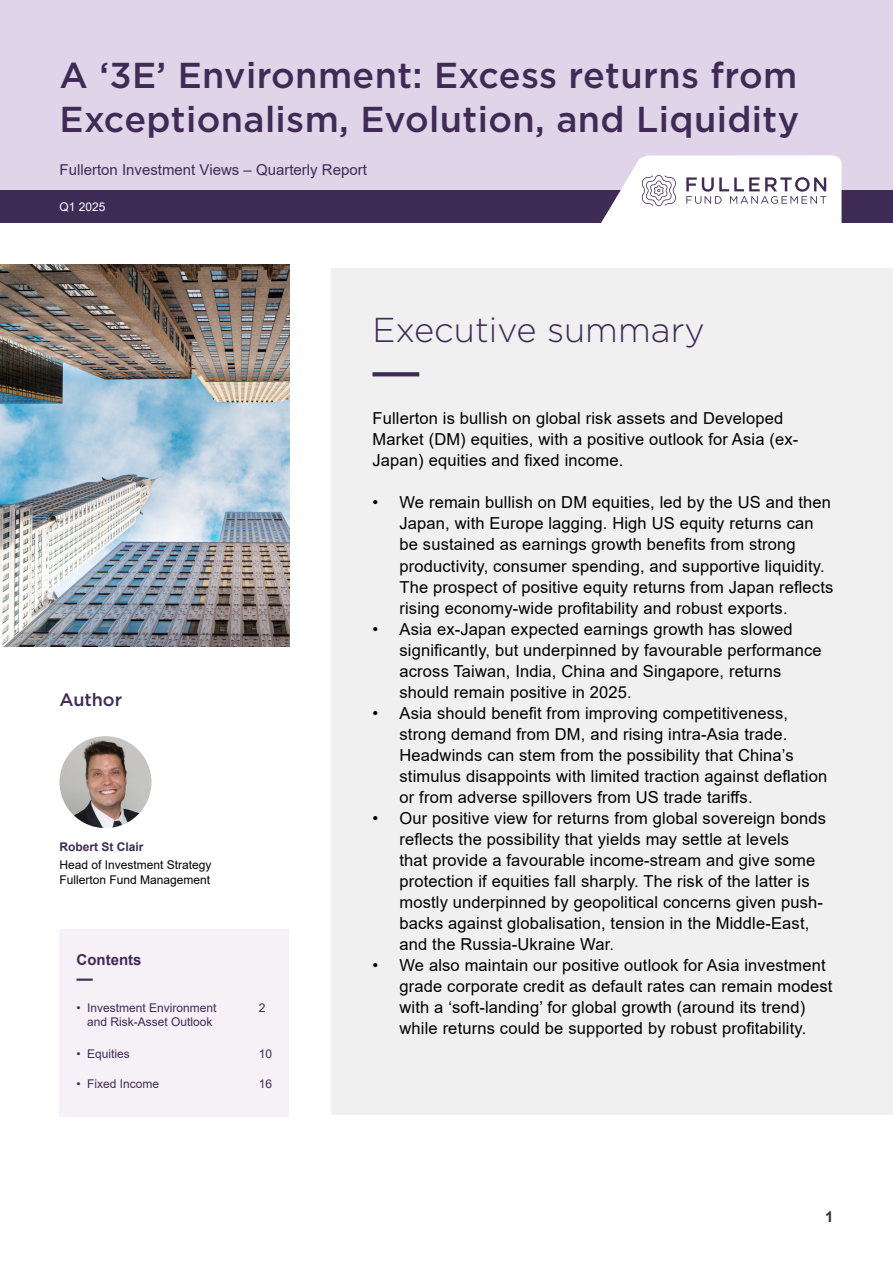
<style>
.page{position:relative;width:893px;height:1263px;background:#fff}
.page>*{position:absolute;margin:0;border:0;box-sizing:border-box;transform-origin:0 0}
.t1{font:500 36px/43.2px "Gotham";letter-spacing:.01em;color:#3e2b56}
.t2{font:300 34.5px "Gotham";color:#3e2b56}
.t3{font:500 18px "Gotham";letter-spacing:-.005em;color:#3e2b56}
.t4{font:16.5px/21px "Arial";letter-spacing:.01em;color:#000}
.t5{font:15px "Arial";color:#3e2b56}
.t6{font:700 15px "Arial";color:#3e2b56}
.t7{font:700 15px "Arial";color:#333}
.t8{font:12px/14.4px "Arial";color:#3e2b56;text-align:center}
.t9{font:12px/14.4px "Arial";color:#000}
.t10{font:700 12px "Arial";color:#3e2b56}
.t11{font:12px "Arial";color:#fff}
</style>
<div class="page">
<div style="left:0;top:0;width:893px;height:222px;background:#e0d4e8"></div>
<div style="left:0;top:190px;width:893px;height:33px;background:#3e2b56"></div>
<svg style="left:601px;top:155px;width:241px;height:68px;background:#ebe9ee"></svg>
<div style="left:60px;top:929px;width:229px;height:187px;background:#f5f1f7"></div>
<img style="left:0;top:265px;width:289px;height:381px">
<div style="left:332px;top:268px;width:561px;height:846px;background:#f0f0f0"></div>
<img style="left:60px;top:736px;width:91px;height:92px;border-radius:46px">
<svg style="left:372px;top:372px;width:47px;height:4px"></svg>
<hr style="left:77px;top:978px;width:16px;height:3px;background:#3e2b56">
<h1 class="t1" style="left:60px;top:54px;width:741px">A ‘3E’ Environment: Excess returns from<br>Exceptionalism, Evolution, and Liquidity</h1>
<p class="t5" style="left:60px;top:159px;width:309px">Fullerton Investment Views – Quarterly Report</p>
<p class="t11" style="left:60px;top:198px;width:48px">Q1 2025</p>
<h2 class="t2" style="left:372px;top:308px;width:334px">Executive summary</h2>
<p class="t3" style="left:60px;top:688px;width:64px">Author</p>
<p class="t10" style="left:60px;top:839px;width:86px">Robert St Clair</p>
<p class="t9" style="left:60px;top:858px;width:154px">Head of Investment Strategy<br>Fullerton Fund Management</p>
<p class="t6" style="left:77px;top:949px;width:66px">Contents</p>
<p class="t8" style="left:77px;top:1000px;width:142px">• Investment Environment and Risk-Asset Outlook</p>
<p class="t8" style="left:259px;top:1000px;width:8px">2</p>
<p class="t8" style="left:77px;top:1046px;width:55px">• Equities</p>
<p class="t8" style="left:77px;top:1077px;width:84px">• Fixed Income</p>
<p class="t8" style="left:259px;top:1046px;width:15px">10</p>
<p class="t8" style="left:259px;top:1077px;width:15px">16</p>
<p class="t4" style="left:372px;top:408px;width:427px">Fullerton is bullish on global risk assets and Developed<br>Market (DM) equities, with a positive outlook for Asia (ex-<br>Japan) equities and fixed income.</p>
<p class="t4" style="left:399px;top:492px;width:435px;text-indent:-27px">• We remain bullish on DM equities, led by the US and then Japan, with Europe lagging. High US equity returns can be sustained as earnings growth benefits from strong productivity, consumer spending, and supportive liquidity.<br>The prospect of positive equity returns from Japan reflects rising economy-wide profitability and robust exports.</p>
<p class="t4" style="left:399px;top:618px;width:424px;text-indent:-27px">• Asia ex-Japan expected earnings growth has slowed significantly, but underpinned by favourable performance across Taiwan, India, China and Singapore, returns should remain positive in 2025.</p>
<p class="t4" style="left:399px;top:702px;width:429px;text-indent:-27px">• Asia should benefit from improving competitiveness, strong demand from DM, and rising intra-Asia trade.<br>Headwinds can stem from the possibility that China’s stimulus disappoints with limited traction against deflation or from adverse spillovers from US trade tariffs.</p>
<p class="t4" style="left:399px;top:807px;width:428px;text-indent:-27px">• Our positive view for returns from global sovereign bonds reflects the possibility that yields may settle at levels<br>that provide a favourable income-stream and give some protection if equities fall sharply. The risk of the latter is mostly underpinned by geopolitical concerns given push&shy;backs against globalisation, tension in the Middle-East, and the Russia-Ukraine War.</p>
<p class="t4" style="left:399px;top:954px;width:434px;text-indent:-27px">• We also maintain our positive outlook for Asia investment grade corporate credit as default rates can remain modest with a ‘soft-landing’ for global growth (around its trend) while returns could be supported by robust profitability.</p>
<p class="t7" style="left:825px;top:1206px;width:10px">1</p>
</div>
